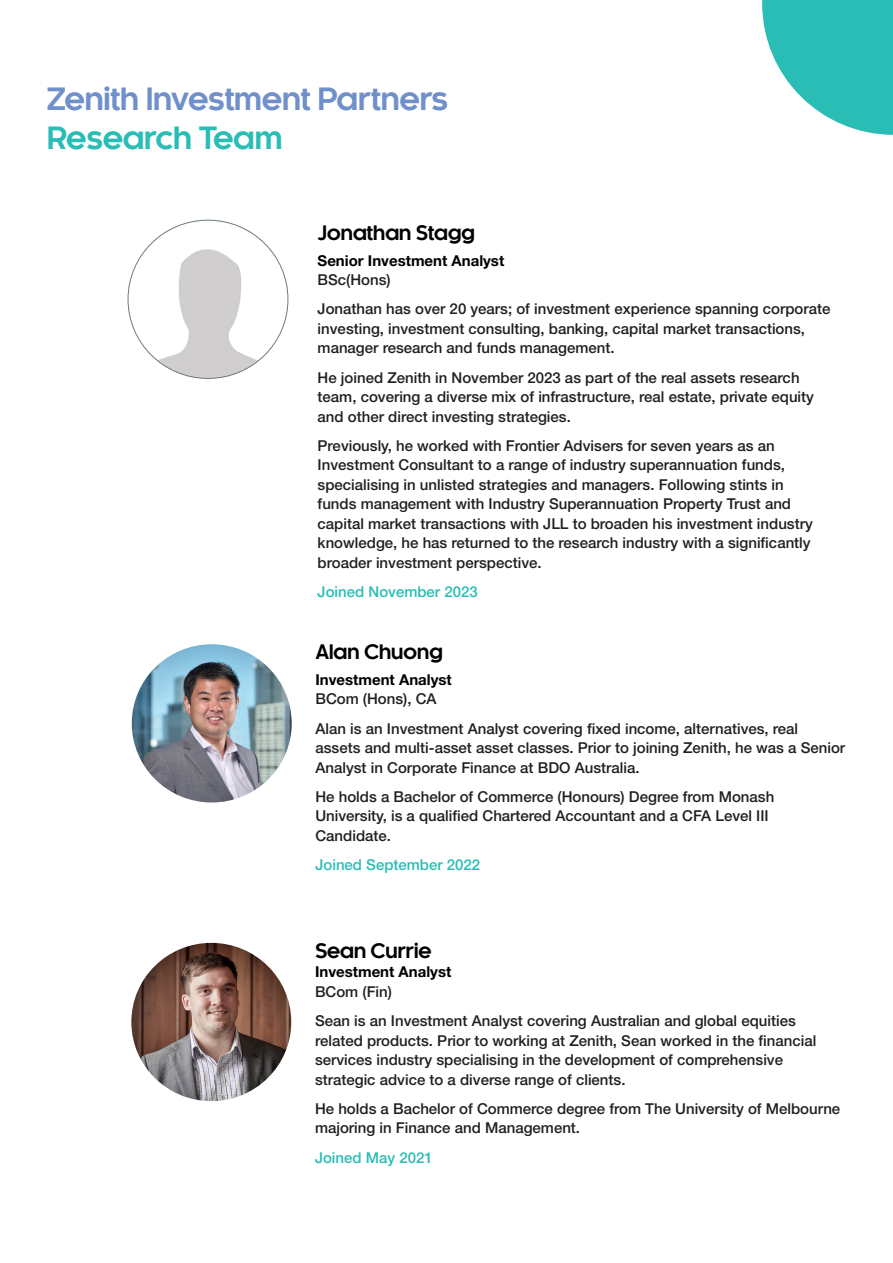
<style>
.page{position:relative;width:893px;height:1263px;background:#fff}
.page>*{position:absolute;margin:0;border:0;box-sizing:border-box;transform-origin:0 0}
.Heading_2_Blue{font:700 30px "Kaleko 105";letter-spacing:-.03em;color:#6f90ca}
.Heading_2_Blue-2{font:700 30px "Kaleko 105";letter-spacing:-.035em;color:#2abdb6}
.Heading_3{font:700 19.5px "Kaleko 105";letter-spacing:-.03em;color:#000001}
.Standard_paragraph{font:500 15px/19.5px "Helvetica Neue LT Std";color:#231f20}
.Standard_paragraph_BOLD{font:700 15px "Helvetica Neue LT Pro";color:#000001}
.Standard_paragraph-2{font:500 15px "Helvetica Neue LT Std";color:#2abdb6}
</style>
<div class="page">
<svg style="left:762px;top:0;width:131px;height:135px"></svg>
<img style="left:131px;top:943px;width:160px;height:158px">
<img style="left:128px;top:249px;width:160px;height:129px">
<img style="left:132px;top:644px;width:160px;height:158px">
<p class="Heading_2_Blue" style="left:47px;top:81px;width:403px">Zenith Investment Partners</p>
<p class="Heading_2_Blue-2" style="left:47px;top:120px;width:238px">Research Team</p>
<p class="Heading_3" style="left:318px;top:221px;width:159px">Jonathan Stagg</p>
<p class="Standard_paragraph_BOLD" style="left:318px;top:251px;width:188px">Senior Investment Analyst</p>
<p class="Standard_paragraph" style="left:318px;top:270px;width:75px">BSc(Hons)</p>
<p class="Standard_paragraph" style="left:318px;top:299px;width:514px">Jonathan has over 20 years; of investment experience spanning corporate investing, investment consulting, banking, capital market transactions, manager research and funds management.</p>
<p class="Standard_paragraph" style="left:318px;top:367px;width:498px">He joined Zenith in November 2023 as part of the real assets research team, covering a diverse mix of infrastructure, real estate, private equity and other direct investing strategies.</p>
<p class="Standard_paragraph" style="left:318px;top:436px;width:497px">Previously, he worked with Frontier Advisers for seven years as an Investment Consultant to a range of industry superannuation funds, specialising in unlisted strategies and managers. Following stints in funds management with Industry Superannuation Property Trust and capital market transactions with JLL to broaden his investment industry knowledge, he has returned to the research industry with a significantly broader investment perspective.</p>
<p class="Standard_paragraph-2" style="left:318px;top:583px;width:162px">Joined November 2023</p>
<p class="Heading_3" style="left:315px;top:641px;width:129px">Alan Chuong</p>
<p class="Standard_paragraph_BOLD" style="left:315px;top:670px;width:138px">Investment Analyst</p>
<p class="Standard_paragraph" style="left:315px;top:689px;width:123px">BCom (Hons), CA</p>
<p class="Standard_paragraph" style="left:315px;top:718px;width:531px">Alan is an Investment Analyst covering fixed income, alternatives, real assets and multi-asset asset classes. Prior to joining Zenith, he was a Senior<br>Analyst in Corporate Finance at BDO Australia.</p>
<p class="Standard_paragraph" style="left:315px;top:787px;width:460px">He holds a Bachelor of Commerce (Honours) Degree from Monash<br>University, is a qualified Chartered Accountant and a CFA Level III<br>Candidate.</p>
<p class="Standard_paragraph-2" style="left:315px;top:856px;width:166px">Joined September 2022</p>
<p class="Heading_3" style="left:315px;top:939px;width:118px">Sean Currie</p>
<p class="Standard_paragraph_BOLD" style="left:315px;top:963px;width:138px">Investment Analyst</p>
<p class="Standard_paragraph" style="left:315px;top:982px;width:78px">BCom (Fin)</p>
<p class="Standard_paragraph" style="left:315px;top:1011px;width:503px">Sean is an Investment Analyst covering Australian and global equities related products. Prior to working at Zenith, Sean worked in the financial services industry specialising in the development of comprehensive strategic advice to a diverse range of clients.</p>
<p class="Standard_paragraph" style="left:315px;top:1099px;width:527px">He holds a Bachelor of Commerce degree from The University of Melbourne majoring in Finance and Management.</p>
<p class="Standard_paragraph-2" style="left:315px;top:1148px;width:119px">Joined May 2021</p>
</div>
